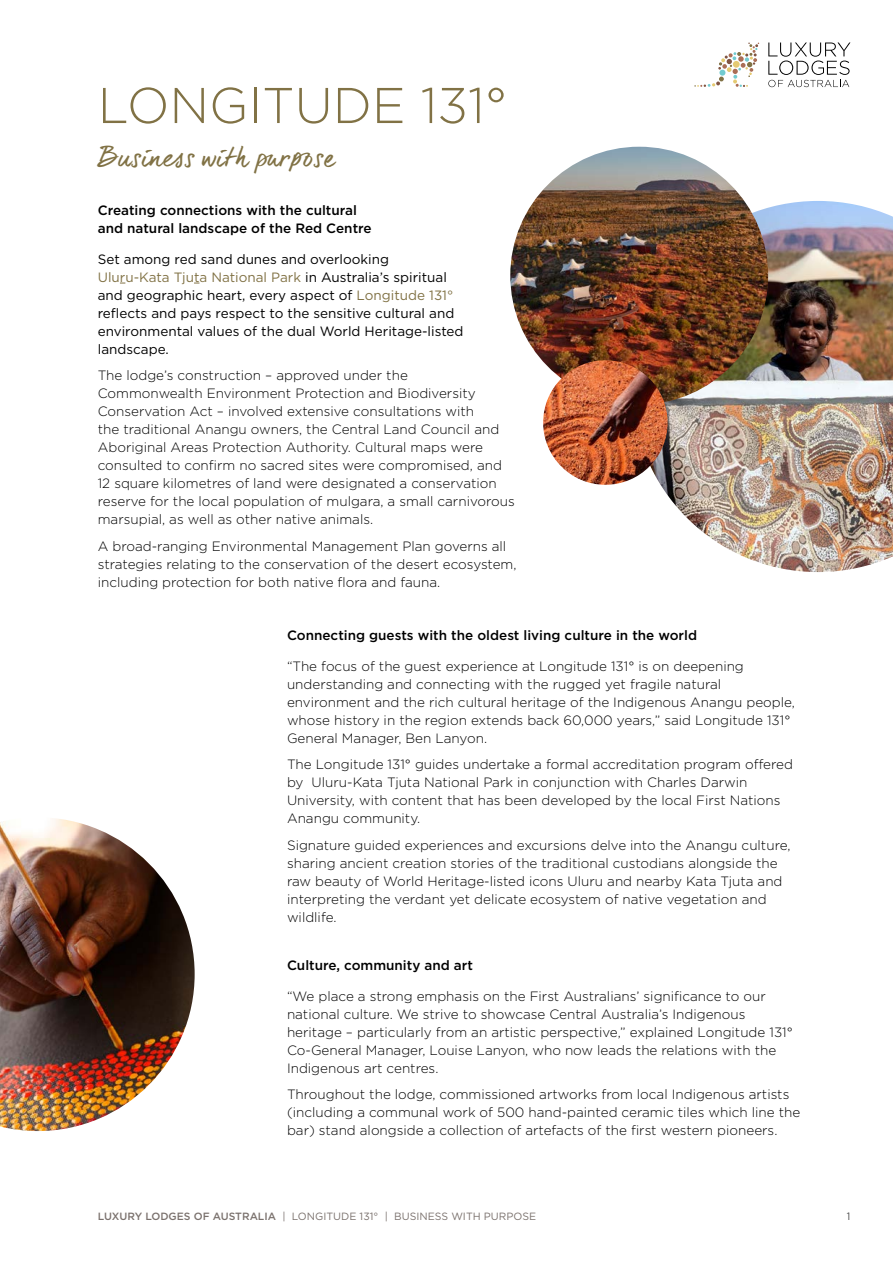
<style>
.page{position:relative;width:893px;height:1263px;background:#fff}
.page>*{position:absolute;margin:0;border:0;box-sizing:border-box;transform-origin:0 0}
.Heading{font:300 50.1px "Gotham";color:#817245}
.Tagline{font:25.5px "dear Joe 6";letter-spacing:-.005em;color:#817245}
.Body_Text{font:300 13.5px/18px "Gotham";color:#000}
.Emphasis{font:13.5px/18px "Gotham";color:#000}
.Subtitle{font:500 13.5px/18px "Gotham";color:#000}
.t1{font:10.5px "Gotham";color:#7a716d}
.t2{font:300 10.5px "Gotham";color:#000}
.s1{color:#817245}
.s2{font-weight:500}
</style>
<div class="page">
<svg style="left:768px;top:43px;width:82px;height:44px"></svg>
<svg style="left:694px;top:43px;width:65px;height:44px"></svg>
<img style="left:633px;top:201px;width:260px;height:371px">
<img style="left:510px;top:147px;width:258px;height:258px;border-radius:128px">
<img style="left:543px;top:360px;width:125px;height:125px;border-radius:62px">
<img style="left:0;top:818px;width:195px;height:313px">
<p class="Heading" style="left:98px;top:74px;width:411px">LONGITUDE 131°</p>
<p class="Tagline" style="left:98px;top:143px;width:239px">Business with purpose</p>
<p class="Subtitle" style="left:98px;top:201px;width:275px">Creating connections with the cultural and natural landscape of the Red Centre</p>
<p class="Emphasis" style="left:98px;top:250px;width:367px">Set among red sand dunes and overlooking <span class="s1">Uluru-Kata Tjuta National Park</span> in Australia’s spiritual and geographic heart, every aspect of <span class="s1">Longitude 131° </span>reflects and pays respect to the sensitive cultural and environmental values of the dual World Heritage-listed landscape.</p>
<p class="Body_Text" style="left:98px;top:366px;width:418px">The lodge’s construction – approved under the Commonwealth Environment Protection and Biodiversity Conservation Act – involved extensive consultations with<br>the traditional Anangu owners, the Central Land Council and Aboriginal Areas Protection Authority. Cultural maps were consulted to confirm no sacred sites were compromised, and 12 square kilometres of land were designated a conservation reserve for the local population of mulgara, a small carnivorous marsupial, as well as other native animals.</p>
<p class="Body_Text" style="left:98px;top:537px;width:420px">A broad-ranging Environmental Management Plan governs all strategies relating to the conservation of the desert ecosystem, including protection for both native flora and fauna.</p>
<p class="Subtitle" style="left:287px;top:626px;width:412px">Connecting guests with the oldest living culture in the world</p>
<p class="Body_Text" style="left:287px;top:657px;width:510px">“The focus of the guest experience at Longitude 131° is on deepening understanding and connecting with the rugged yet fragile natural environment and the rich cultural heritage of the Indigenous Anangu people, whose history in the region extends back 60,000 years,” said Longitude 131° General Manager, Ben Lanyon.</p>
<p class="Body_Text" style="left:287px;top:755px;width:507px">The Longitude 131° guides undertake a formal accreditation program offered by Uluru-Kata Tjuta National Park in conjunction with Charles Darwin University, with content that has been developed by the local First Nations Anangu community.</p>
<p class="Body_Text" style="left:287px;top:836px;width:505px">Signature guided experiences and excursions delve into the Anangu culture, sharing ancient creation stories of the traditional custodians alongside the raw beauty of World Heritage-listed icons Uluru and nearby Kata Tjuta and interpreting the verdant yet delicate ecosystem of native vegetation and wildlife.</p>
<p class="Subtitle" style="left:287px;top:956px;width:187px">Culture, community and art</p>
<p class="Body_Text" style="left:287px;top:986px;width:507px">“We place a strong emphasis on the First Australians’ significance to our national culture. We strive to showcase Central Australia’s Indigenous heritage – particularly from an artistic perspective,” explained Longitude 131° Co-General Manager, Louise Lanyon, who now leads the relations with the Indigenous art centres.</p>
<p class="Body_Text" style="left:287px;top:1085px;width:515px">Throughout the lodge, commissioned artworks from local Indigenous artists (including a communal work of 500 hand-painted ceramic tiles which line the bar) stand alongside a collection of artefacts of the first western pioneers.</p>
<p class="t1" style="left:98px;top:1210px;width:440px"><span class="s2">LUXURY LODGES OF AUSTRALIA</span> | LONGITUDE 131° | BUSINESS WITH PURPOSE</p>
<p class="t2" style="left:847px;top:1210px;width:5px">1</p>
</div>
